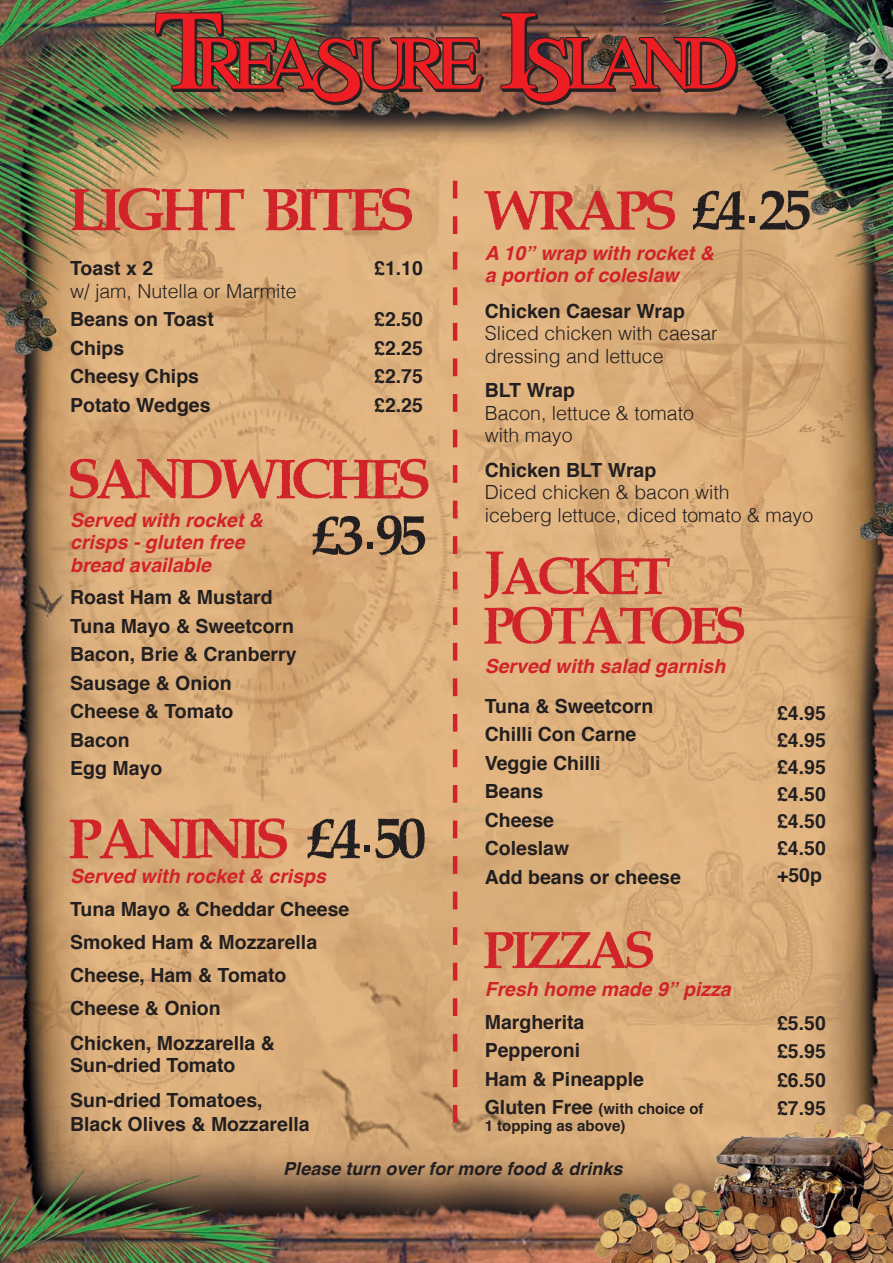
<style>
.page{position:relative;width:893px;height:1263px;background:#fff}
.page>*{position:absolute;margin:0;border:0;box-sizing:border-box;transform-origin:0 0}
.t1{font:62.1px "Pirates Bay";color:#d1232a}
.t2{font:58.5px "Pirates Bay";color:#d1232a}
.t3{font:58.2px "Pirates Bay";color:#d1232a}
.t4{font:57.75px "Pirates Bay";color:#d1232a}
.t5{font:57px "Pirates Bay";color:#231f20}
.t6{font:54.3px/49.5px "Pirates Bay";color:#d1232a}
.t7{font:700 19.5px/28.5px "Helvetica";color:#231f20}
.t8{font:italic 700 19.5px/22.5px "Helvetica";color:#d1232a}
.t9{font:300 19.5px/22.5px "Helvetica";color:#231f20}
.t10{font:italic 700 18px "Helvetica";color:#231f20}
.t11{font:700 15px/16.5px "Helvetica";color:#231f20}
.s1{color:#231f20}
.s2{font-family:"Helvetica";color:#231f20}
.s3{font-family:"Helvetica"}
.s4{font-size:19.5px}
</style>
<div class="page">
<img style="left:0;top:0;width:893px;height:1263px">
<img style="left:586px;top:1178px;width:129px;height:80px">
<img style="left:766px;top:1099px;width:127px;height:9px">
<img style="left:154px;top:11px;width:331px;height:95px">
<img style="left:500px;top:12px;width:239px;height:94px">
<svg style="left:453px;top:181px;width:4px;height:942px;background:#d66853"></svg>
<img style="left:732px;top:1108px;width:161px;height:93px">
<img style="left:715px;top:1128px;width:150px;height:73px">
<img style="left:638px;top:1201px;width:116px;height:62px">
<img style="left:485px;top:1258px;width:225px;height:5px">
<img style="left:754px;top:1201px;width:139px;height:62px">
<h1 class="t1" style="left:70px;top:176px;width:342px">LIGHT BITES</h1>
<p class="t7" style="left:70px;top:254px;width:85px">Toast x 2</p>
<p class="t9" style="left:70px;top:278px;width:228px">w/ jam, Nutella or Marmite</p>
<p class="t7" style="left:70px;top:305px;width:145px">Beans on Toast<br>Chips<br>Cheesy Chips<br>Potato Wedges</p>
<h3 class="t4" style="left:485px;top:179px;width:326px">WRAPS <span class="s1">£4</span><span class="s2">.</span><span class="s1">25</span></h3>
<p class="t8" style="left:485px;top:242px;width:231px">A 10” wrap with rocket &amp;</p>
<p class="t7" style="left:374px;top:254px;width:50px">£1.10</p>
<p class="t8" style="left:485px;top:264px;width:195px">a portion of coleslaw</p>
<p class="t7" style="left:374px;top:305px;width:50px;text-align:justify">£2.50 £2.25 £2.75 £2.25</p>
<p class="t7" style="left:485px;top:297px;width:202px">Chicken Caesar Wrap</p>
<p class="t9" style="left:485px;top:321px;width:235px">Sliced chicken with caesar dressing and lettuce</p>
<p class="t7" style="left:485px;top:376px;width:92px">BLT Wrap</p>
<p class="t9" style="left:485px;top:400px;width:211px">Bacon, lettuce &amp; tomato with mayo</p>
<p class="t7" style="left:485px;top:456px;width:173px">Chicken BLT Wrap</p>
<p class="t9" style="left:485px;top:480px;width:330px">Diced chicken &amp; bacon with<br>iceberg lettuce, diced tomato &amp; mayo</p>
<h3 class="t3" style="left:70px;top:447px;width:359px">SANDWICHES</h3>
<p class="t8" style="left:70px;top:509px;width:194px">Served with rocket &amp; crisps - gluten free bread available</p>
<h3 class="t5" style="left:313px;top:505px;width:113px">£3<span class="s3">.</span>95</h3>
<h3 class="t6" style="left:485px;top:548px;width:260px">JACKET<br>POTATOES</h3>
<p class="t7" style="left:70px;top:583px;width:228px">Roast Ham &amp; Mustard<br>Tuna Mayo &amp; Sweetcorn<br>Bacon, Brie &amp; Cranberry<br>Sausage &amp; Onion<br>Cheese &amp; Tomato<br>Bacon<br>Egg Mayo</p>
<p class="t8" style="left:485px;top:655px;width:242px">Served with salad garnish</p>
<p class="t7" style="left:485px;top:692px;width:198px">Tuna &amp; Sweetcorn<br>Chilli Con Carne<br>Veggie Chilli<br>Beans<br>Cheese<br>Coleslaw<br>Add beans or cheese</p>
<p class="t7" style="left:777px;top:700px;width:50px;line-height:27px;text-align:justify">£4.95 £4.95 £4.95 £4.50 £4.50 £4.50 +50p</p>
<h2 class="t2" style="left:70px;top:807px;width:355px">PANINIS <span class="s1">£4</span><span class="s2">.</span><span class="s1">50</span></h2>
<p class="t8" style="left:70px;top:865px;width:257px">Served with rocket &amp; crisps</p>
<p class="t7" style="left:70px;top:893px;width:281px;line-height:33.3px">Tuna Mayo &amp; Cheddar Cheese<br>Smoked Ham &amp; Mozzarella<br>Cheese, Ham &amp; Tomato<br>Cheese &amp; Onion<br>Chicken, Mozzarella &amp;</p>
<p class="t7" style="left:70px;top:1048px;width:194px;line-height:34.5px">Sun-dried Tomato<br>Sun-dried Tomatoes,</p>
<p class="t7" style="left:70px;top:1110px;width:241px">Black Olives &amp; Mozzarella</p>
<h3 class="t6" style="left:485px;top:922px;width:169px">PIZZAS</h3>
<p class="t8" style="left:485px;top:978px;width:247px">Fresh home made 9” pizza</p>
<p class="t7" style="left:485px;top:1008px;width:161px">Margherita<br>Pepperoni<br>Ham &amp; Pineapple</p>
<p class="t11" style="left:485px;top:1101px;width:220px"><span class="s4">Gluten Free</span> (with choice of<br>1 topping as above)</p>
<p class="t10" style="left:283px;top:1154px;width:341px">Please turn over for more food &amp; drinks</p>
<p class="t7" style="left:777px;top:1009px;width:50px;text-align:justify">£5.50 £5.95 £6.50 £7.95</p>
</div>
